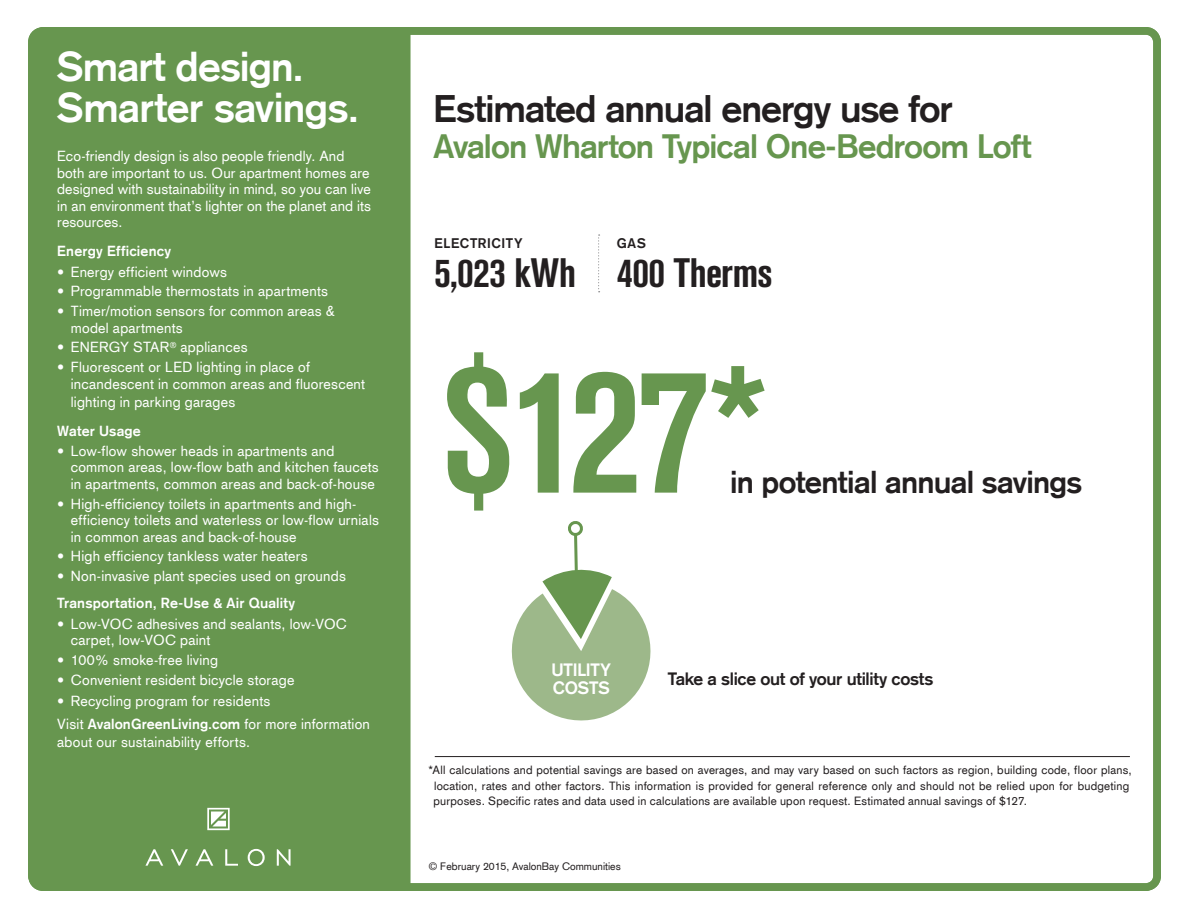
<style>
.page{position:relative;width:1188px;height:918px;background:#fff}
.page>*{position:absolute;margin:0;border:0;box-sizing:border-box;transform-origin:0 0}
.t1{font:700 condensed 179.25px "Akzidenz Grotesk BE";color:#67964f}
.t2{font:700 40.8px/40.8px "Akzidenz Grotesk";letter-spacing:-.015em;color:#fff}
.t3{font:700 condensed 40.8px "Akzidenz Grotesk BE";letter-spacing:-.005em;color:#231f20}
.t4{font:700 37.5px "Akzidenz Grotesk";letter-spacing:-.025em;color:#231f20}
.t5{font:700 33px "Akzidenz Grotesk";letter-spacing:-.025em;color:#67964f}
.t6{font:700 30.9px "Akzidenz Grotesk";letter-spacing:-.025em;color:#231f20}
.t7{font:700 17.55px "Akzidenz Grotesk";letter-spacing:-.02em;color:#231f20}
.t8{font:700 17.55px/18px "Akzidenz Grotesk";color:#fff}
.t9{font:14.25px/16.5px "Akzidenz Grotesk CE";letter-spacing:.015em;color:#fff}
.t10{font:700 14.25px "Akzidenz Grotesk";letter-spacing:.015em;color:#fff}
.t11{font:700 13.65px "Akzidenz Grotesk";color:#231f20}
.t12{font:11.7px/15.6px "Akzidenz Grotesk CE";letter-spacing:.02em;color:#231f20}
.t13{font:10.5px "Akzidenz Grotesk CE";color:#231f20}
.s1{font-family:"Akzidenz Grotesk";font-weight:700}
</style>
<div class="page">
<div style="left:28px;top:27px;width:1133px;height:864px;border:8px solid #67964f;border-radius:12px"></div>
<div style="left:35px;top:34px;width:376px;height:850px;background:#67964f;border:2px solid #67964f"></div>
<svg style="left:598px;top:235px;width:2px;height:57px"></svg>
<hr style="left:435px;top:756px;width:695px;height:1px;background:#231f20">
<svg style="left:207px;top:808px;width:23px;height:22px"></svg>
<svg style="left:145px;top:849px;width:18px;height:17px"></svg>
<svg style="left:171px;top:849px;width:17px;height:17px"></svg>
<svg style="left:196px;top:849px;width:17px;height:17px"></svg>
<svg style="left:225px;top:849px;width:13px;height:17px"></svg>
<svg style="left:248px;top:849px;width:17px;height:17px"></svg>
<svg style="left:277px;top:849px;width:14px;height:17px"></svg>
<svg style="left:511px;top:521px;width:140px;height:200px"></svg>
<h2 class="t2" style="left:57px;top:46px;width:303px">Smart design.<br>Smarter savings.</h2>
<p class="t9" style="left:57px;top:148px;width:315px">Eco-friendly design is also people friendly. And both are important to us. Our apartment homes are designed with sustainability in mind, so you can live in an environment that’s lighter on the planet and its resources.</p>
<p class="t10" style="left:57px;top:242px;width:115px">Energy Efficiency</p>
<p class="t9" style="left:57px;top:263px;width:171px"><span class="s1">•</span> Energy efficient windows</p>
<p class="t9" style="left:57px;top:283px;width:272px"><span class="s1">•</span> Programmable thermostats in apartments</p>
<p class="t9" style="left:71px;top:303px;width:266px;text-indent:-14px"><span class="s1">•</span> Timer/motion sensors for common areas &amp; model apartments</p>
<p class="t9" style="left:57px;top:339px;width:192px"><span class="s1">•</span> ENERGY STAR<sup>®</sup> appliances</p>
<p class="t9" style="left:71px;top:359px;width:296px;text-indent:-14px"><span class="s1">•</span> Fluorescent or LED lighting in place of incandescent in common areas and fluorescent</p>
<p class="t9" style="left:71px;top:393px;width:166px">lighting in parking garages</p>
<p class="t10" style="left:57px;top:423px;width:85px">Water Usage</p>
<p class="t9" style="left:71px;top:442px;width:310px;text-indent:-14px"><span class="s1">•</span> Low-flow shower heads in apartments and common areas, low-flow bath and kitchen faucets in apartments, common areas and back-of-house</p>
<p class="t9" style="left:71px;top:495px;width:310px;text-indent:-14px"><span class="s1">•</span> High-efficiency toilets in apartments and high&shy;efficiency toilets and waterless or low-flow urnials in common areas and back-of-house</p>
<p class="t9" style="left:57px;top:548px;width:252px"><span class="s1">•</span> High efficiency tankless water heaters</p>
<p class="t9" style="left:57px;top:568px;width:290px"><span class="s1">•</span> Non-invasive plant species used on grounds</p>
<p class="t10" style="left:57px;top:595px;width:240px">Transportation, Re-Use &amp; Air Quality</p>
<p class="t9" style="left:71px;top:615px;width:278px;text-indent:-14px"><span class="s1">•</span> Low-VOC adhesives and sealants, low-VOC carpet, low-VOC paint</p>
<p class="t9" style="left:57px;top:652px;width:163px"><span class="s1">•</span> 100% smoke-free living</p>
<p class="t9" style="left:57px;top:671px;width:239px"><span class="s1">•</span> Convenient resident bicycle storage</p>
<p class="t9" style="left:57px;top:689px;width:314px;line-height:23.2px"><span class="s1">•</span> Recycling program for residents<br>Visit <span class="s1">AvalonGreenLiving.com</span> for more information</p>
<p class="t9" style="left:57px;top:734px;width:194px">about our sustainability efforts.</p>
<h3 class="t4" style="left:434px;top:86px;width:521px">Estimated annual energy use for</h3>
<h3 class="t5" style="left:434px;top:127px;width:600px">Avalon Wharton Typical One-Bedroom Loft</h3>
<p class="t11" style="left:435px;top:235px;width:19px">Elect</p>
<p class="t11" style="left:478px;top:235px;width:18px">ricity</p>
<h2 class="t3" style="left:435px;top:249px;width:143px">5,023 kWh</h2>
<p class="t11" style="left:617px;top:235px;width:21px">Gas</p>
<h2 class="t3" style="left:617px;top:249px;width:157px">400 Therms</h2>
<h1 class="t1" style="left:440px;top:328px;width:329px">$127*</h1>
<h3 class="t6" style="left:730px;top:463px;width:354px">in potential annual savings</h3>
<p class="t8" style="left:552px;top:661px;width:14px">utility costs</p>
<p class="t7" style="left:668px;top:668px;width:267px">Take a slice out of your utility costs</p>
<p class="t12" style="left:434px;top:762px;width:700px;text-indent:-5px">*All calculations and potential savings are based on averages, and may vary based on such factors as region, building code, floor plans, location, rates and other factors. This information is provided for general reference only and should not be relied upon for budgeting purposes. Specific rates and data used in calculations are available upon request. Estimated annual savings of $127.</p>
<p class="t13" style="left:429px;top:860px;width:193px">© February 2015, AvalonBay Communities</p>
</div>
